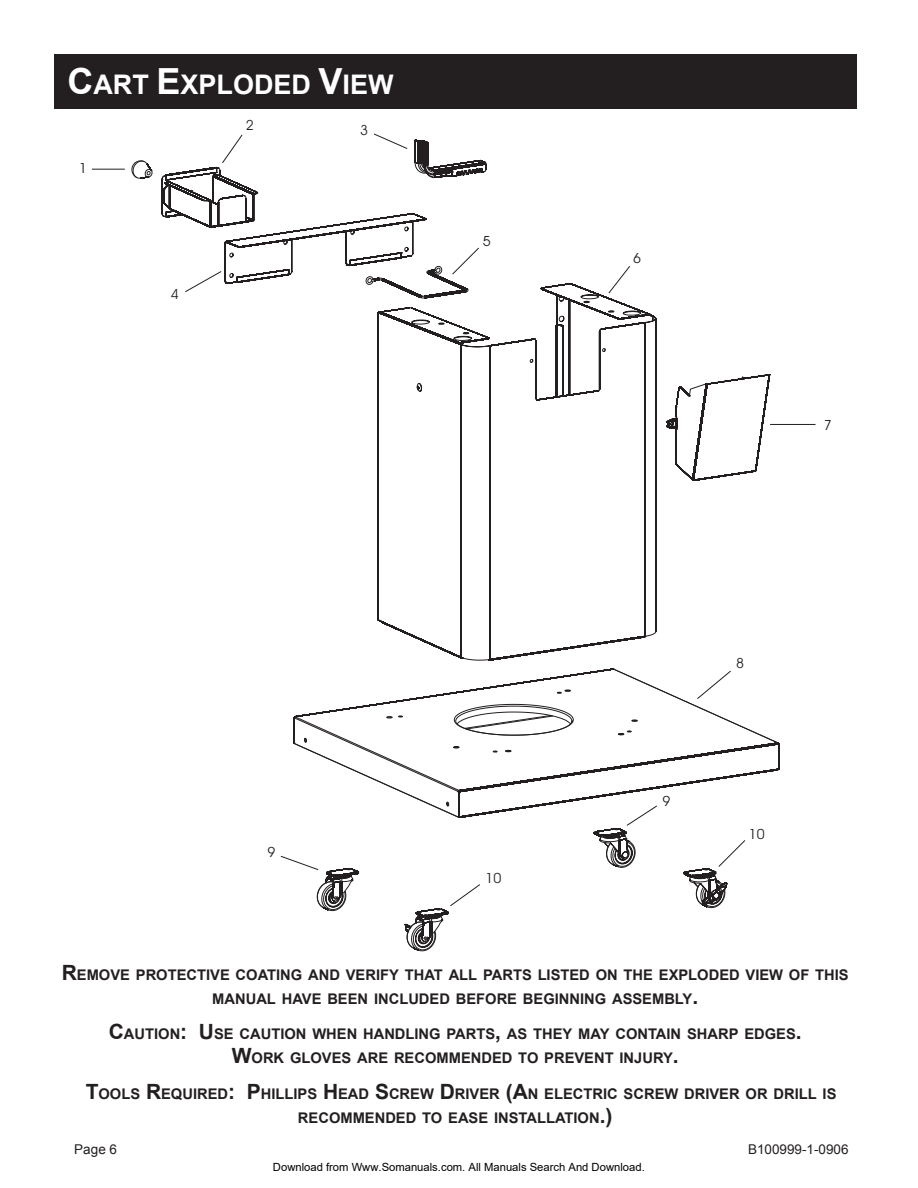
<style>
.page{position:relative;width:918px;height:1188px;background:#fff}
.page>*{position:absolute;margin:0;border:0;box-sizing:border-box;transform-origin:0 0}
.t1{font:700 27px "Arial";color:#fff}
.t2{font:700 14.7px/24px "Arial";color:#231f20;text-align:center}
.t3{font:14.1px "Avant Garde IT Cby BT";color:#231f20}
.t4{font:13.5px "Arial";color:#231f20}
.t5{font:11.25px "Arial";color:#000}
.s1{font-size:36px}
.s2{font-size:21px}
</style>
<div class="page">
<div style="left:54px;top:54px;width:802px;height:54px;background:#231f20"></div>
<hr style="left:92px;top:169px;width:33px;height:1px;background:#231f20">
<svg style="left:373px;top:133px;width:14px;height:6px"></svg>
<hr style="left:770px;top:424px;width:46px;height:1px;background:#231f20">
<svg style="left:161px;top:140px;width:610px;height:721px"></svg>
<svg style="left:293px;top:668px;width:486px;height:283px"></svg>
<svg style="left:294px;top:704px;width:484px;height:114px"></svg>
<h1 class="t1" style="left:68px;top:67px;width:328px"><span class="s1">C</span>ART <span class="s1">E</span>XPLODED <span class="s1">V</span>IEW</h1>
<p class="t3" style="left:79px;top:159px;width:9px">1</p>
<p class="t3" style="left:171px;top:285px;width:9px">4</p>
<p class="t3" style="left:246px;top:116px;width:9px">2</p>
<p class="t3" style="left:360px;top:121px;width:9px">3</p>
<p class="t3" style="left:483px;top:231px;width:9px">5</p>
<p class="t3" style="left:267px;top:843px;width:9px">9</p>
<p class="t3" style="left:485px;top:869px;width:17px">10</p>
<p class="t3" style="left:633px;top:249px;width:9px">6</p>
<p class="t3" style="left:824px;top:416px;width:9px">7</p>
<p class="t3" style="left:662px;top:792px;width:9px">9</p>
<p class="t3" style="left:736px;top:654px;width:9px">8</p>
<p class="t3" style="left:749px;top:825px;width:17px">10</p>
<p class="t2" style="left:62px;top:963px;width:788px"><span class="s2">R</span>EMOVE PROTECTIVE COATING AND VERIFY THAT ALL PARTS LISTED ON THE EXPLODED VIEW OF THIS<br>MANUAL HAVE BEEN INCLUDED BEFORE BEGINNING ASSEMBLY<span class="s2">.</span></p>
<p class="t2" style="left:109px;top:1022px;width:694px"><span class="s2">C</span>AUTION<span class="s2">: U</span>SE CAUTION WHEN HANDLING PARTS<span class="s2">,</span> AS THEY MAY CONTAIN SHARP EDGES<span class="s2">.<br>W</span>ORK GLOVES ARE RECOMMENDED TO PREVENT INJURY<span class="s2">.</span></p>
<p class="t2" style="left:298px;top:1082px;width:540px;text-align:left;text-indent:-212px"><span class="s2">T</span>OOLS <span class="s2">R</span>EQUIRED<span class="s2">: P</span>HILLIPS <span class="s2">H</span>EAD <span class="s2">S</span>CREW <span class="s2">D</span>RIVER <span class="s2">(A</span>N ELECTRIC SCREW DRIVER OR DRILL IS<br>RECOMMENDED TO EASE INSTALLATION<span class="s2">.)</span></p>
<p class="t4" style="left:74px;top:1140px;width:44px">Page 6</p>
<p class="t4" style="left:748px;top:1140px;width:102px">B100999-1-0906</p>
<p class="t5" style="left:273px;top:1160px;width:373px">Download from Www.Somanuals.com. All Manuals Search And Download.</p>
</div>
